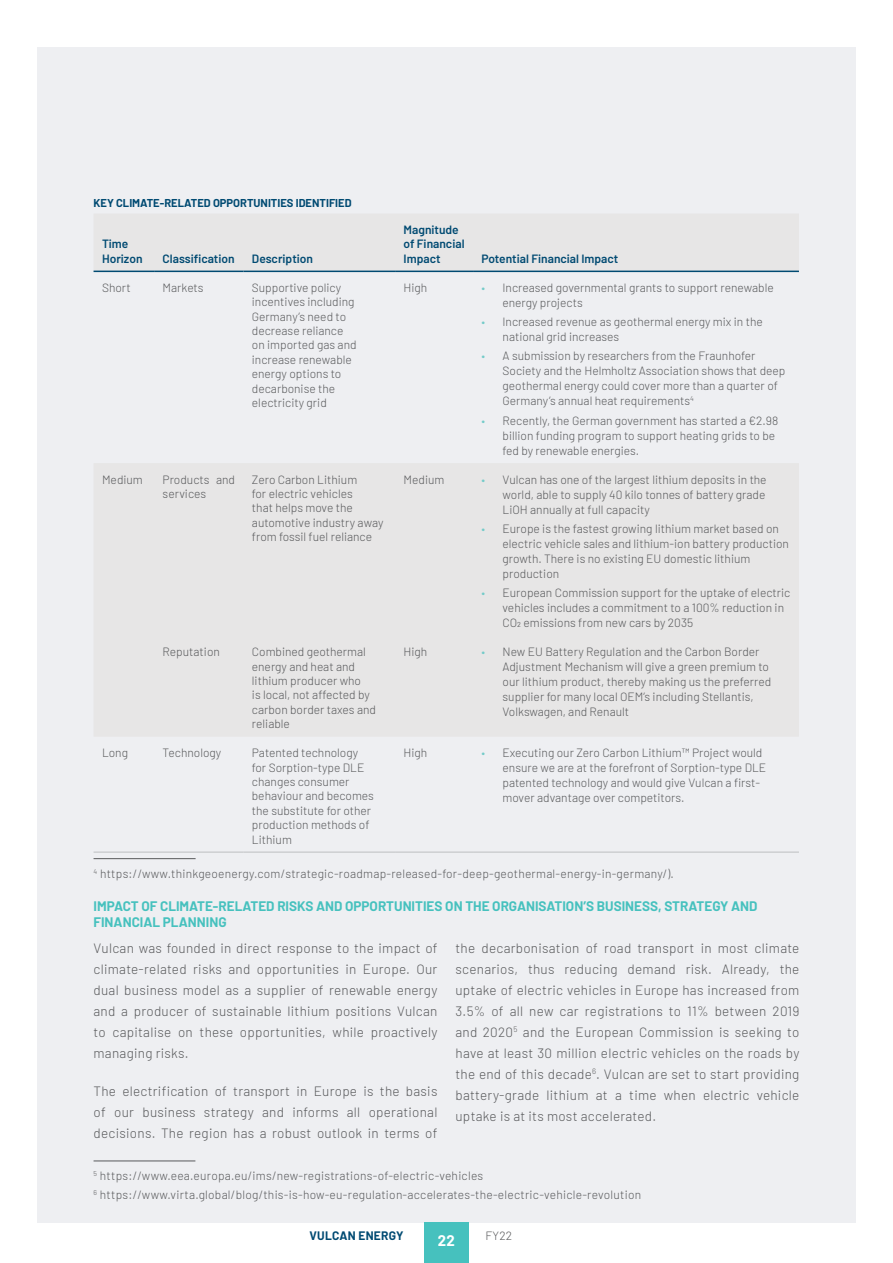
<style>
.page{position:relative;width:893px;height:1263px;background:#fff}
.page>*{position:absolute;margin:0;border:0;box-sizing:border-box;transform-origin:0 0}
.t1{font:700 15px "Barlow";color:#fff}
.t2{font:300 13.5px/21px "Barlow";letter-spacing:.02em;color:#58595b;text-align:justify}
.t3{font:700 13.5px/16.2px "Barlow";color:#46c1be}
.t4{font:300 12px/14.4px "Barlow";color:#58595b}
.t5{font:300 12px/19.5px "Barlow";letter-spacing:.02em;color:#58595b}
.t6{font:600 12px/14.4px "Barlow";color:#004a72}
.t7{font:700 12px "Barlow";letter-spacing:.02em;color:#004a72}
.t8{font:700 11.1px "Barlow";color:#004a72}
.s1{color:#74cbc9}
</style>
<div class="page">
<div style="left:37px;top:47px;width:819px;height:1175px;background:#eeeff2"></div>
<hr style="left:94px;top:858px;width:102px;height:1px;background:#58595b">
<svg style="left:94px;top:214px;width:705px;height:522px;fill:#e7e6e6"></svg>
<hr style="left:94px;top:852px;width:60px;height:1px;background:#bcbec0">
<hr style="left:154px;top:852px;width:89px;height:1px;background:#bcbec0">
<hr style="left:243px;top:852px;width:152px;height:1px;background:#bcbec0">
<hr style="left:395px;top:852px;width:78px;height:1px;background:#bcbec0">
<hr style="left:473px;top:852px;width:326px;height:1px;background:#bcbec0">
<hr style="left:94px;top:271px;width:60px;height:1px;background:#004a72">
<hr style="left:154px;top:271px;width:89px;height:1px;background:#004a72">
<hr style="left:243px;top:271px;width:152px;height:1px;background:#004a72">
<hr style="left:395px;top:271px;width:78px;height:1px;background:#004a72">
<hr style="left:473px;top:271px;width:326px;height:1px;background:#004a72">
<hr style="left:94px;top:1161px;width:101px;height:1px;background:#58595b">
<div style="left:424px;top:1222px;width:45px;height:41px;background:#46c1be"></div>
<p class="t8" style="left:94px;top:195px;width:260px">KEY CLIMATE-RELATED OPPORTUNITIES IDENTIFIED</p>
<p class="t6" style="left:102px;top:236px;width:42px">Time<br>Horizon</p>
<p class="t6" style="left:163px;top:250px;width:74px">Classification</p>
<p class="t6" style="left:252px;top:250px;width:63px">Description</p>
<p class="t6" style="left:404px;top:222px;width:62px">Magnitude of Financial<br>Impact</p>
<p class="t6" style="left:482px;top:250px;width:138px">Potential Financial Impact</p>
<p class="t4" style="left:102px;top:279px;width:30px">Short</p>
<p class="t4" style="left:163px;top:279px;width:43px">Markets</p>
<p class="t4" style="left:252px;top:279px;width:106px">Supportive policy incentives including<br>Germany’s need to decrease reliance on imported gas and increase renewable energy options to decarbonise the electricity grid</p>
<p class="t4" style="left:404px;top:279px;width:25px">High</p>
<p class="t4" style="left:503px;top:279px;width:273px;line-height:15px;text-indent:-21px"><span class="s1">•</span> Increased governmental grants to support renewable energy projects</p>
<p class="t4" style="left:503px;top:313px;width:262px;line-height:15px;text-indent:-21px"><span class="s1">•</span> Increased revenue as geothermal energy mix in the national grid increases</p>
<p class="t4" style="left:503px;top:348px;width:284px;line-height:15px;text-indent:-21px"><span class="s1">•</span> A submission by researchers from the Fraunhofer Society and the Helmholtz Association shows that deep geothermal energy could cover more than a quarter of Germany’s annual heat requirements<sup>4</sup></p>
<p class="t4" style="left:503px;top:412px;width:277px;line-height:15px;text-indent:-21px"><span class="s1">•</span> Recently, the German government has started a €2.98 billion funding program to support heating grids to be fed by renewable energies.</p>
<p class="t4" style="left:102px;top:471px;width:42px">Medium</p>
<p class="t4" style="left:163px;top:471px;width:74px">Products and services</p>
<p class="t4" style="left:252px;top:471px;width:133px">Zero Carbon Lithium<br>for electric vehicles<br>that helps move the automotive industry away from fossil fuel reliance</p>
<p class="t4" style="left:404px;top:471px;width:42px">Medium</p>
<p class="t4" style="left:503px;top:471px;width:266px;line-height:15px;text-align:justify;text-indent:-21px"><span class="s1">•</span> Vulcan has one of the largest lithium deposits in the world, able to supply 40 kilo tonnes of battery grade LiOH annually at full capacity</p>
<p class="t4" style="left:503px;top:520px;width:288px;line-height:15px;text-indent:-21px"><span class="s1">•</span> Europe is the fastest growing lithium market based on electric vehicle sales and lithium-ion battery production growth. There is no existing EU domestic lithium production</p>
<p class="t4" style="left:503px;top:584px;width:289px;line-height:15px;text-indent:-21px"><span class="s1">•</span> European Commission support for the uptake of electric vehicles includes a commitment to a 100% reduction in<br>CO2 emissions from new cars by 2035</p>
<p class="t4" style="left:163px;top:644px;width:59px">Reputation</p>
<p class="t4" style="left:252px;top:644px;width:125px">Combined geothermal energy and heat and lithium producer who<br>is local, not affected by carbon border taxes and reliable</p>
<p class="t4" style="left:404px;top:644px;width:25px">High</p>
<p class="t4" style="left:503px;top:643px;width:270px;line-height:15px;text-indent:-21px"><span class="s1">•</span> New EU Battery Regulation and the Carbon Border Adjustment Mechanism will give a green premium to our lithium product, thereby making us the preferred supplier for many local OEM’s including Stellantis, Volkswagen, and Renault</p>
<p class="t4" style="left:102px;top:745px;width:28px">Long</p>
<p class="t4" style="left:163px;top:745px;width:60px">Technology</p>
<p class="t4" style="left:252px;top:745px;width:123px">Patented technology for Sorption-type DLE changes consumer behaviour and becomes the substitute for other production methods of<br>Lithium</p>
<p class="t4" style="left:404px;top:745px;width:25px">High</p>
<p class="t4" style="left:503px;top:744px;width:265px;line-height:15px;text-indent:-21px"><span class="s1">•</span> Executing our Zero Carbon Lithium™ Project would ensure we are at the forefront of Sorption-type DLE patented technology and would give Vulcan a first&shy;mover advantage over competitors.</p>
<p class="t5" style="left:94px;top:863px;width:582px"><sup>4</sup> https://www.thinkgeoenergy.com/strategic-roadmap-released-for-deep-geothermal-energy-in-germany/).</p>
<p class="t3" style="left:94px;top:897px;width:665px">IMPACT OF CLIMATE-RELATED RISKS AND OPPORTUNITIES ON THE ORGANISATION’S BUSINESS, STRATEGY AND<br>FINANCIAL PLANNING</p>
<p class="t2" style="left:94px;top:936px;width:345px">Vulcan was founded in direct response to the impact of climate-related risks and opportunities in Europe. Our dual business model as a supplier of renewable energy and a producer of sustainable lithium positions Vulcan to capitalise on these opportunities, while proactively managing risks.</p>
<p class="t2" style="left:94px;top:1079px;width:345px">The electrification of transport in Europe is the basis of our business strategy and informs all operational decisions. The region has a robust outlook in terms of</p>
<p class="t2" style="left:455px;top:936px;width:345px">the decarbonisation of road transport in most climate scenarios, thus reducing demand risk. Already, the uptake of electric vehicles in Europe has increased from 3.5% of all new car registrations to 11% between 2019 and 2020<sup>5</sup> and the European Commission is seeking to have at least 30 million electric vehicles on the roads by the end of this decade<sup>6</sup>. Vulcan are set to start providing battery-grade lithium at a time when electric vehicle uptake is at its most accelerated.</p>
<p class="t5" style="left:94px;top:1165px;width:549px"><sup>5</sup> https://www.eea.europa.eu/ims/new-registrations-of-electric-vehicles<br><sup>6</sup> https://www.virta.global/blog/this-is-how-eu-regulation-accelerates-the-electric-vehicle-revolution</p>
<p class="t7" style="left:310px;top:1226px;width:95px">VULCAN ENERGY</p>
<p class="t1" style="left:438px;top:1229px;width:19px">22</p>
<p class="t4" style="left:485px;top:1227px;width:28px">FY22</p>
</div>
